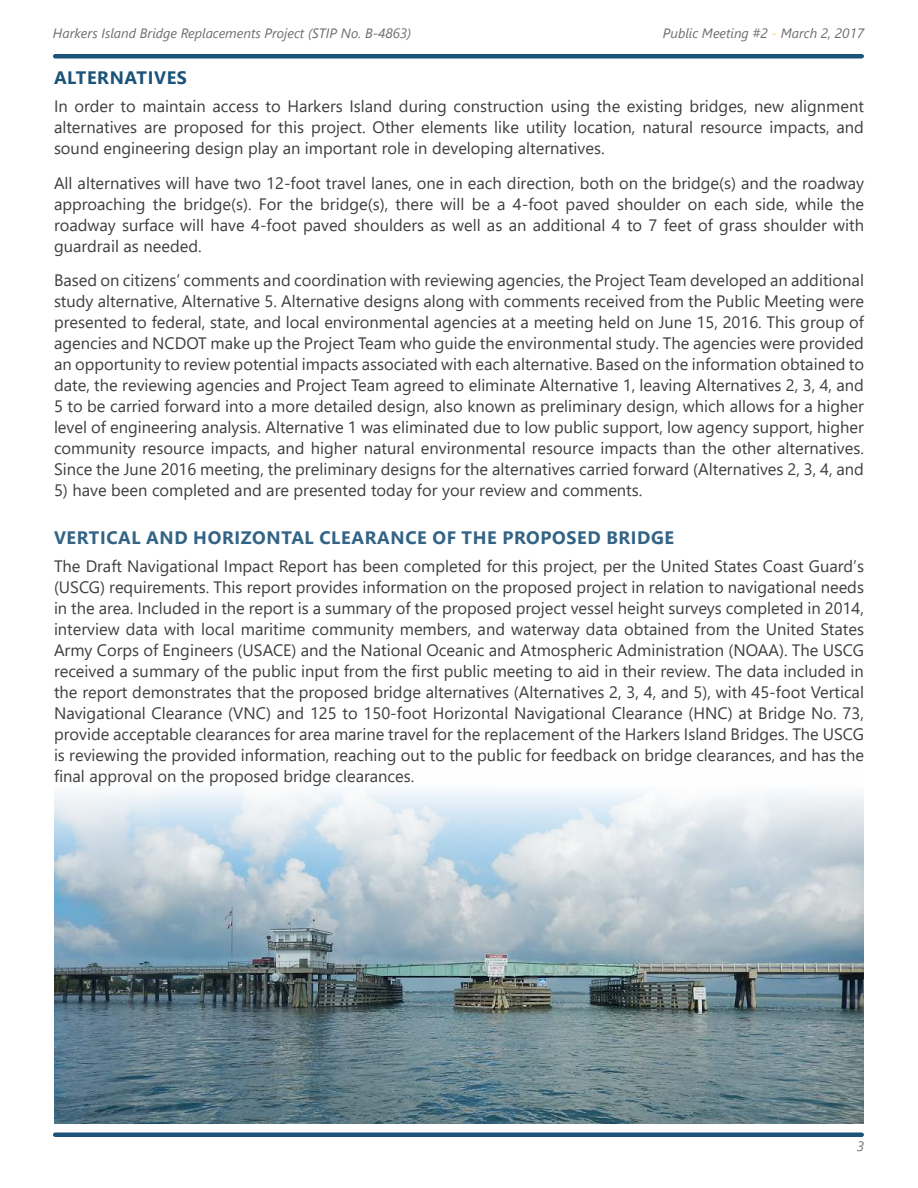
<style>
.page{position:relative;width:918px;height:1188px;background:#fff}
.page>*{position:absolute;margin:0;border:0;box-sizing:border-box;transform-origin:0 0}
.t1{font:700 18px "Segoe UI";letter-spacing:.035em;color:#336486}
.t2{font:700 18px "Segoe UI";letter-spacing:.035em;color:#1c5379}
.t3{font:16.5px/21px "Segoe UI";color:#3e3e3f;text-align:justify}
.t4{font:italic 13.5px "Segoe UI";color:#6c6d70}
.s1{color:#fec964}
</style>
<div class="page">
<div style="left:55px;top:1132px;width:807px;height:5px;background:#1c5379"></div>
<hr style="left:55px;top:54px;width:807px;height:4px;background:#1c5379">
<img style="left:54px;top:790px;width:810px;height:333px">
<p class="t4" style="left:53px;top:22px;width:360px">Harkers Island Bridge Replacements Project (STIP No. B-4863)</p>
<p class="t2" style="left:54px;top:64px;width:135px">ALTERNATIVES</p>
<p class="t3" style="left:54px;top:95px;width:812px">In order to maintain access to Harkers Island during construction using the existing bridges, new alignment alternatives are proposed for this project. Other elements like utility location, natural resource impacts, and sound engineering design play an important role in developing alternatives.</p>
<p class="t3" style="left:54px;top:172px;width:812px">All alternatives will have two 12-foot travel lanes, one in each direction, both on the bridge(s) and the roadway approaching the bridge(s). For the bridge(s), there will be a 4-foot paved shoulder on each side, while the roadway surface will have 4-foot paved shoulders as well as an additional 4 to 7 feet of grass shoulder with guardrail as needed.</p>
<p class="t3" style="left:54px;top:269px;width:812px">Based on citizens’ comments and coordination with reviewing agencies, the Project Team developed an additional study alternative, Alternative 5. Alternative designs along with comments received from the Public Meeting were presented to federal, state, and local environmental agencies at a meeting held on June 15, 2016. This group of agencies and NCDOT make up the Project Team who guide the environmental study. The agencies were provided an opportunity to review potential impacts associated with each alternative. Based on the information obtained to date, the reviewing agencies and Project Team agreed to eliminate Alternative 1, leaving Alternatives 2, 3, 4, and 5 to be carried forward into a more detailed design, also known as preliminary design, which allows for a higher level of engineering analysis. Alternative 1 was eliminated due to low public support, low agency support, higher community resource impacts, and higher natural environmental resource impacts than the other alternatives.<br>Since the June 2016 meeting, the preliminary designs for the alternatives carried forward (Alternatives 2, 3, 4, and</p>
<p class="t3" style="left:54px;top:479px;width:590px">5) have been completed and are presented today for your review and comments.</p>
<p class="t1" style="left:54px;top:523px;width:622px">VERTICAL AND HORIZONTAL CLEARANCE OF THE PROPOSED BRIDGE</p>
<p class="t3" style="left:54px;top:555px;width:812px">The Draft Navigational Impact Report has been completed for this project, per the United States Coast Guard’s (USCG) requirements. This report provides information on the proposed project in relation to navigational needs in the area. Included in the report is a summary of the proposed project vessel height surveys completed in 2014, interview data with local maritime community members, and waterway data obtained from the United States Army Corps of Engineers (USACE) and the National Oceanic and Atmospheric Administration (NOAA). The USCG received a summary of the public input from the first public meeting to aid in their review. The data included in the report demonstrates that the proposed bridge alternatives (Alternatives 2, 3, 4, and 5), with 45-foot Vertical Navigational Clearance (VNC) and 125 to 150-foot Horizontal Navigational Clearance (HNC) at Bridge No. 73, provide acceptable clearances for area marine travel for the replacement of the Harkers Island Bridges. The USCG is reviewing the provided information, reaching out to the public for feedback on bridge clearances, and has the final approval on the proposed bridge clearances.</p>
<p class="t4" style="left:663px;top:22px;width:203px">Public Meeting #2 <span class="s1">-</span> March 2, 2017</p>
<p class="t4" style="left:857px;top:1136px;width:9px">3</p>
</div>
